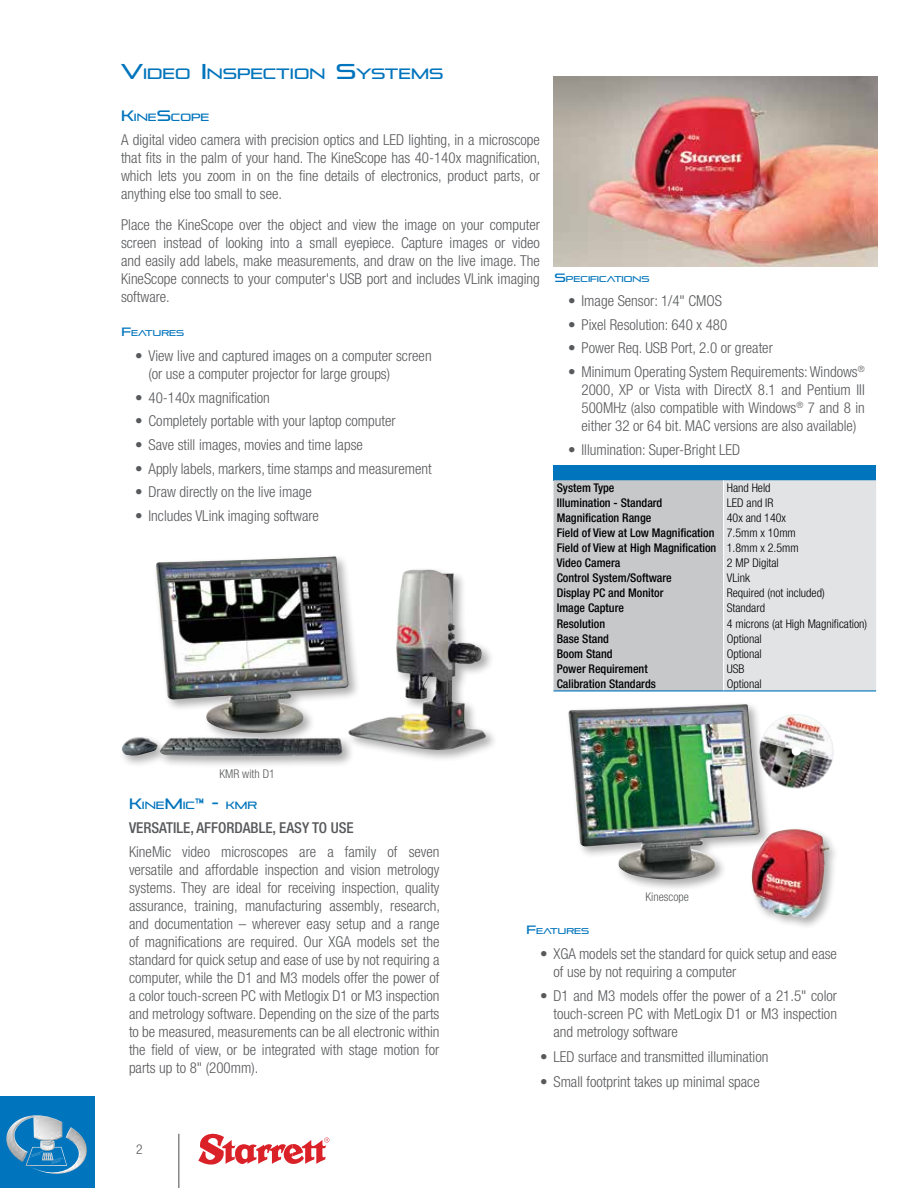
<style>
.page{position:relative;width:918px;height:1188px;background:#fff}
.page>*{position:absolute;margin:0;border:0;box-sizing:border-box;transform-origin:0 0}
.t1{font:300 condensed 15px/18px "Helvetica Neue LT Pro";color:#58595b;text-align:justify}
.t2{font:500 condensed 15px "Helvetica Neue LT Pro";color:#58595b}
.t3{font:15px "Pirulen Rg";color:#0074bc}
.t4{font:300 condensed 13.5px "Helvetica Neue LT Pro";color:#58595b}
.t5{font:500 condensed 12px/15px "Helvetica Neue LT Pro";color:#000}
.t6{font:300 condensed 12px "Helvetica Neue LT Pro";color:#000}
.t7{font:300 condensed 12px "Helvetica Neue LT Pro";color:#58595b}
.t8{font:10.5px "Pirulen Rg";color:#0074bc}
.t9{font:8.4px "Pirulen Rg";color:#0074bc}
.s1{font-size:21.3px}
.s2{font-size:15px}
.s3{font-size:12px}
.s4{font-weight:300}
</style>
<div class="page">
<div style="left:554px;top:465px;width:322px;height:15px;background:#0074bc"></div>
<hr style="left:724px;top:690px;width:152px;height:2px;background:#0074bc">
<svg style="left:554px;top:480px;width:322px;height:211px;background:#d3d4d6"></svg>
<hr style="left:554px;top:690px;width:170px;height:2px;background:#0074bc">
<div style="left:119px;top:553px;width:379px;height:216px;background:#000;opacity:.33"></div>
<img style="left:155px;top:556px;width:332px;height:196px">
<div style="left:565px;top:701px;width:208px;height:192px;background:#000;opacity:.33"></div>
<img style="left:568px;top:704px;width:192px;height:176px">
<img style="left:756px;top:714px;width:78px;height:79px">
<div style="left:748px;top:826px;width:94px;height:105px;background:#000;opacity:.33"></div>
<img style="left:752px;top:829px;width:77px;height:89px">
<img style="left:554px;top:77px;width:324px;height:189px">
<svg style="left:198px;top:1134px;width:131px;height:31px"></svg>
<hr style="left:178px;top:1134px;width:1px;height:54px;background:#58595b">
<div style="left:0;top:1097px;width:95px;height:91px;background:#0074bc"></div>
<img style="left:6px;top:1115px;width:81px;height:59px">
<p class="t3" style="left:121px;top:65px;width:322px"><span class="s1">V</span>IDEO <span class="s1">I</span> NSPECTION <span class="s1">S</span>YSTEMS</p>
<p class="t8" style="left:121px;top:111px;width:90px"><span class="s2">K</span>INE<span class="s2">S</span>COPE</p>
<p class="t1" style="left:121px;top:130px;width:421px">A digital video camera with precision optics and LED lighting, in a microscope that fits in the palm of your hand. The KineScope has 40-140x magnification, which lets you zoom in on the fine details of electronics, product parts, or anything else too small to see.</p>
<p class="t1" style="left:121px;top:216px;width:421px">Place the KineScope over the object and view the image on your computer screen instead of looking into a small eyepiece. Capture images or video and easily add labels, make measurements, and draw on the live image. The KineScope connects to your computer's USB port and includes VLink imaging software.</p>
<p class="t9" style="left:122px;top:328px;width:63px"><span class="s3">F</span>EATURES</p>
<p class="t1" style="left:148px;top:347px;width:285px;text-indent:-14px">• View live and captured images on a computer screen (or use a computer projector for large groups)</p>
<p class="t1" style="left:135px;top:388px;width:136px">• 40-140x magnification</p>
<p class="t1" style="left:135px;top:412px;width:262px">• Completely portable with your laptop computer</p>
<p class="t1" style="left:135px;top:436px;width:229px">• Save still images, movies and time lapse</p>
<p class="t1" style="left:135px;top:459px;width:298px">• Apply labels, markers, time stamps and measurement</p>
<p class="t1" style="left:135px;top:483px;width:178px">• Draw directly on the live image</p>
<p class="t1" style="left:135px;top:507px;width:186px">• Includes VLink imaging software</p>
<p class="t9" style="left:555px;top:274px;width:96px"><span class="s3">S</span>PECIFICATIONS</p>
<p class="t1" style="left:568px;top:292px;width:156px">• Image Sensor: 1/4" CMOS</p>
<p class="t1" style="left:568px;top:315px;width:161px">• Pixel Resolution: 640 x 480</p>
<p class="t1" style="left:568px;top:339px;width:206px">• Power Req. USB Port, 2.0 or greater</p>
<p class="t1" style="left:582px;top:363px;width:285px;text-indent:-13px">• Minimum Operating System Requirements: Windows<sup>® </sup>2000, XP or Vista with DirectX 8.1 and Pentium III 500MHz (also compatible with Windows<sup>®</sup> 7 and 8 in either 32 or 64 bit. MAC versions are also available)</p>
<p class="t1" style="left:568px;top:440px;width:174px">• Illumination: Super-Bright LED</p>
<p class="t5" style="left:557px;top:480px;width:59px">System Type</p>
<p class="t6" style="left:727px;top:481px;width:45px">Hand Held</p>
<p class="t5" style="left:557px;top:495px;width:107px">Illumination - Standard</p>
<p class="t6" style="left:727px;top:496px;width:48px">LED and IR</p>
<p class="t5" style="left:557px;top:510px;width:96px">Magnification Range</p>
<p class="t5" style="left:557px;top:510px;width:244px;text-indent:170px"><span class="s4">40x and 140x<br></span>Field of View at Low Magnification <span class="s4">7.5mm x 10mm<br></span>Field of View at High Magnification <span class="s4">1.8mm x 2.5mm<br></span>Video Camera</p>
<p class="t6" style="left:727px;top:556px;width:53px">2 MP Digital</p>
<p class="t5" style="left:557px;top:571px;width:116px">Control System/Software</p>
<p class="t6" style="left:727px;top:571px;width:25px">VLink</p>
<p class="t5" style="left:557px;top:586px;width:108px">Display PC and Monitor</p>
<p class="t6" style="left:727px;top:586px;width:99px">Required (not included)</p>
<p class="t5" style="left:557px;top:601px;width:69px">Image Capture</p>
<p class="t6" style="left:727px;top:601px;width:40px">Standard</p>
<p class="t5" style="left:557px;top:616px;width:50px">Resolution</p>
<p class="t6" style="left:727px;top:616px;width:142px">4 microns (at High Magnification)</p>
<p class="t5" style="left:557px;top:631px;width:54px">Base Stand</p>
<p class="t6" style="left:727px;top:631px;width:36px">Optional</p>
<p class="t5" style="left:557px;top:646px;width:57px">Boom Stand</p>
<p class="t6" style="left:727px;top:646px;width:36px">Optional</p>
<p class="t5" style="left:557px;top:661px;width:92px">Power Requirement</p>
<p class="t6" style="left:727px;top:662px;width:19px">USB</p>
<p class="t5" style="left:557px;top:676px;width:101px">Calibration Standards</p>
<p class="t6" style="left:727px;top:677px;width:36px">Optional</p>
<p class="t7" style="left:219px;top:767px;width:57px">KMR with D1</p>
<p class="t8" style="left:129px;top:799px;width:130px"><span class="s2">K</span>INE<span class="s2">M</span> IC<span class="s2">™</span> <span class="s2">-</span> KMR</p>
<p class="t2" style="left:129px;top:818px;width:226px">VERSATILE, AFFORDABLE, EASY TO USE</p>
<p class="t1" style="left:129px;top:843px;width:313px">KineMic video microscopes are a family of seven versatile and affordable inspection and vision metrology systems. They are ideal for receiving inspection, quality assurance, training, manufacturing assembly, research, and documentation – wherever easy setup and a range of magnifications are required. Our XGA models set the standard for quick setup and ease of use by not requiring a computer, while the D1 and M3 models offer the power of a color touch-screen PC with Metlogix D1 or M3 inspection and metrology software. Depending on the size of the parts to be measured, measurements can be all electronic within the field of view, or be integrated with stage motion for parts up to 8" (200mm).</p>
<p class="t4" style="left:136px;top:1142px;width:8px">2</p>
<p class="t7" style="left:646px;top:890px;width:45px">Kinescope</p>
<p class="t9" style="left:526px;top:926px;width:63px"><span class="s3">F</span>EATURES</p>
<p class="t1" style="left:554px;top:944px;width:285px;text-indent:-14px">• XGA models set the standard for quick setup and ease of use by not requiring a computer</p>
<p class="t1" style="left:554px;top:987px;width:285px;text-indent:-14px">• D1 and M3 models offer the power of a 21.5" color touch-screen PC with MetLogix D1 or M3 inspection and metrology software</p>
<p class="t1" style="left:540px;top:1048px;width:230px">• LED surface and transmitted illumination</p>
<p class="t1" style="left:540px;top:1073px;width:221px">• Small footprint takes up minimal space</p>
</div>
